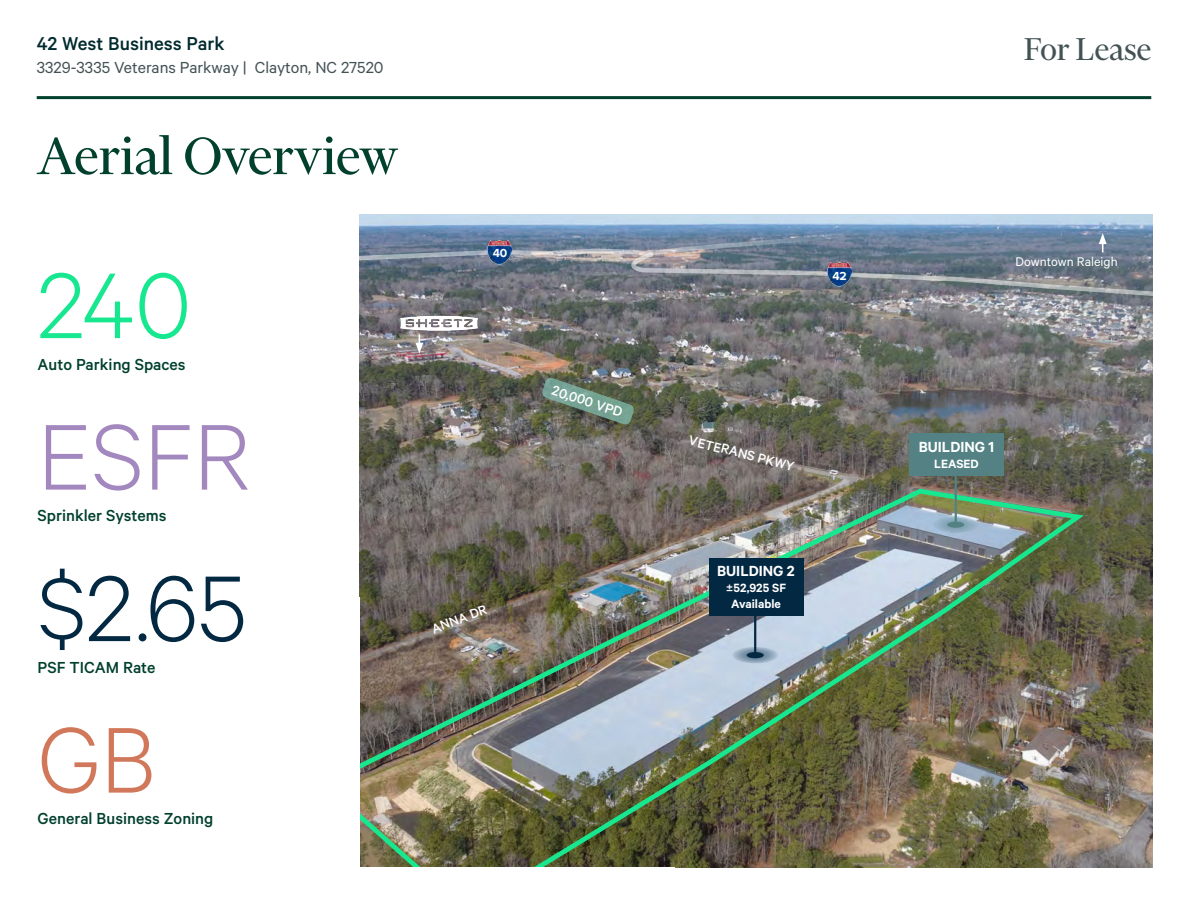
<style>
.page{position:relative;width:1188px;height:918px;background:#fff}
.page>*{position:absolute;margin:0;border:0;box-sizing:border-box;transform-origin:0 0}
.t1{font:300 105px "Calibre";color:#032842}
.t2{font:300 105px "Calibre";color:#a388bf}
.t3{font:300 105px "Calibre";color:#17e88f}
.t4{font:300 105px "Calibre";color:#d2785a}
.t5{font:60px "Financier Display";color:#00402d}
.t6{font:36px "Financier Display";color:#435254}
.t7{font:500 21px "Calibre";color:#002a2e}
.t8{font:500 18px "Calibre";color:#00402d}
.t9{font:18px "Calibre";color:#435254}
.t10{font:600 16.5px "Calibre";color:#fff}
.t11{font:500 15.45px "Calibre";color:#fff}
.t12{font:500 15px "Calibre";color:#fff}
.t13{font:14.25px "Calibre";color:#fff}
.t14{font:600 13.5px/16.2px "Calibre";color:#fff;text-align:center}
.t15{font:700 12.15px "Proxima Nova";color:#fff}
</style>
<div class="page">
<hr style="left:37px;top:96px;width:1114px;height:3px;background:#00402d">
<img style="left:360px;top:214px;width:792px;height:654px">
<svg style="left:542px;top:377px;width:93px;height:48px;background:#687d6d"></svg>
<svg style="left:415px;top:343px;width:8px;height:11px"></svg>
<img style="left:359px;top:485px;width:731px;height:383px">
<svg style="left:359px;top:223px;width:794px;height:79px;background:#768394"></svg>
<img style="left:488px;top:240px;width:24px;height:24px">
<img style="left:827px;top:262px;width:25px;height:24px">
<img style="left:395px;top:303px;width:88px;height:40px">
<div style="left:303px;top:597px;width:57px;height:317px;background:#fff"></div>
<svg style="left:933px;top:516px;width:46px;height:17px"></svg>
<div style="left:947px;top:522px;width:17px;height:6px;background:#538184;border-radius:50%"></div>
<hr style="left:955px;top:460px;width:2px;height:64px;background:#538184">
<div style="left:909px;top:433px;width:95px;height:43px;background:#538184"></div>
<svg style="left:732px;top:647px;width:46px;height:17px"></svg>
<div style="left:747px;top:652px;width:17px;height:6px;background:#032842;border-radius:50%"></div>
<hr style="left:754px;top:591px;width:2px;height:64px;background:#032842">
<div style="left:709px;top:558px;width:94px;height:57px;background:#032842"></div>
<p class="t7" style="left:37px;top:32px;width:189px">42 West Business Park</p>
<p class="t9" style="left:37px;top:57px;width:348px">3329-3335 Veterans Parkway | Clayton, NC 27520</p>
<h2 class="t5" style="left:37px;top:125px;width:363px">Aerial Overview</h2>
<h1 class="t3" style="left:38px;top:244px;width:155px">240</h1>
<p class="t8" style="left:38px;top:354px;width:150px">Auto Parking Spaces</p>
<h1 class="t2" style="left:38px;top:396px;width:215px">ESFR</h1>
<p class="t8" style="left:38px;top:505px;width:130px">Sprinkler Systems</p>
<h1 class="t1" style="left:38px;top:547px;width:211px">$2.65</h1>
<p class="t8" style="left:38px;top:657px;width:119px">PSF TICAM Rate</p>
<h1 class="t4" style="left:38px;top:699px;width:119px">GB</h1>
<p class="t8" style="left:38px;top:808px;width:177px">General Business Zoning</p>
<p class="t15" style="left:493px;top:248px;width:16px">40</p>
<p class="t12" style="left:429px;top:621px;width:60px;rotate:-21deg">ANNA DR</p>
<p class="t11" style="left:555px;top:381px;width:75px;rotate:18deg">20,000 VPD</p>
<p class="t15" style="left:832px;top:270px;width:16px">42</p>
<p class="t12" style="left:691px;top:431px;width:110px;rotate:14deg">VETERANS PKWY</p>
<p class="t10" style="left:717px;top:561px;width:79px">BUILDING 2</p>
<p class="t14" style="left:726px;top:579px;width:62px">±52,925 SF<br>Available</p>
<h3 class="t6" style="left:1024px;top:30px;width:129px">For Lease</h3>
<p class="t13" style="left:1015px;top:253px;width:104px">Downtown Raleigh</p>
<p class="t10" style="left:919px;top:437px;width:77px">BUILDING 1</p>
<p class="t14" style="left:934px;top:455px;width:46px">LEASED</p>
</div>
